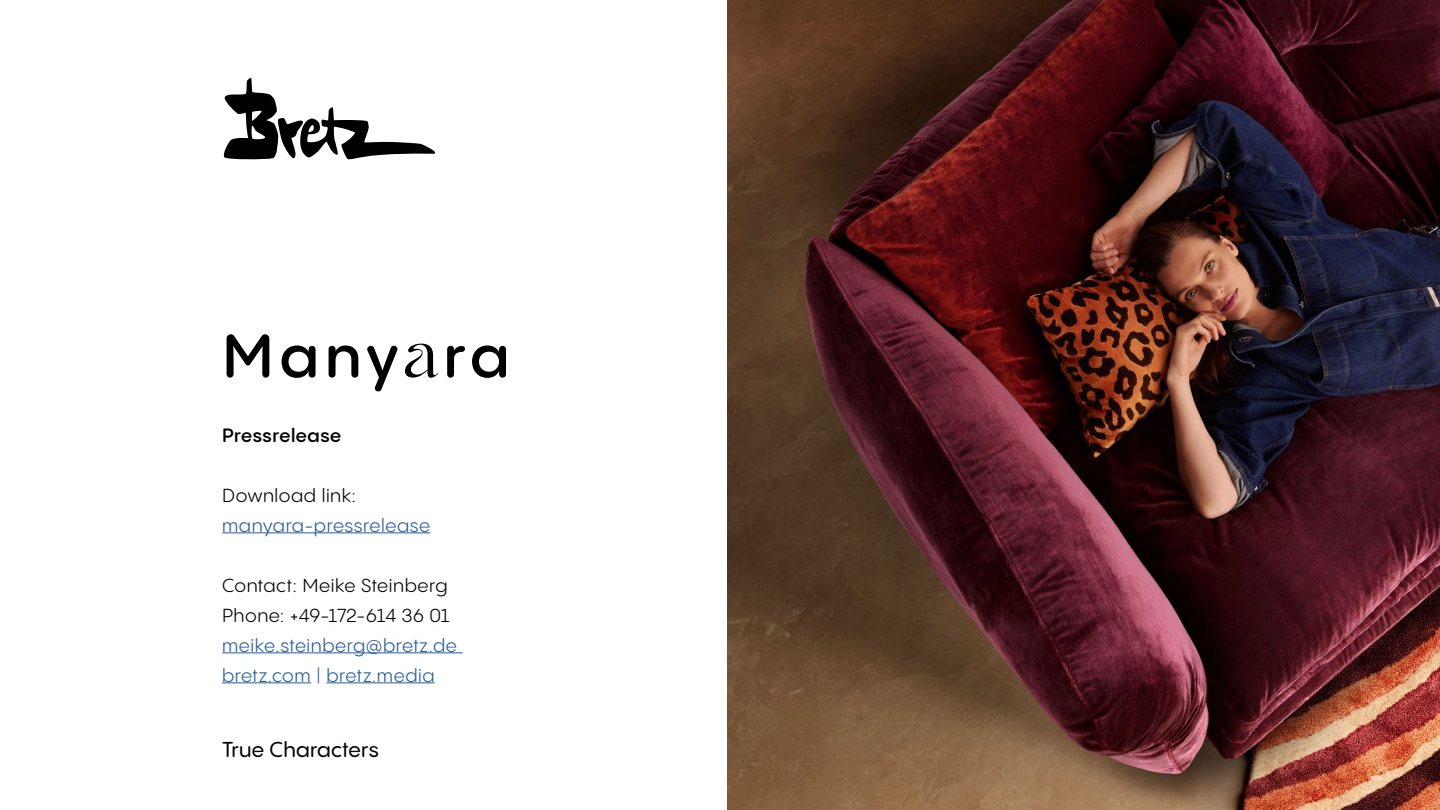
<style>
.page{position:relative;width:1440px;height:810px;background:#fff}
.page>*{position:absolute;margin:0;border:0;box-sizing:border-box;transform-origin:0 0}
.t1{font:600 60px "PP Pangram Sans Rounded";letter-spacing:.085em;color:#000}
.t2{font:500 21px "PP Pangram Sans Rounded";letter-spacing:.01em;color:#000}
.t3{font:18.75px/30px "PP Pangram Sans Rounded";letter-spacing:.025em;color:#275b9b}
.t4{font:18.75px/30px "PP Pangram Sans Rounded";letter-spacing:.025em;color:#000}
.t5{font:600 18.75px "PP Pangram Sans Rounded";letter-spacing:.025em;color:#000}
.s1{font-family:"Kaftan Serif";font-weight:400}
</style>
<div class="page">
<svg style="left:223px;top:78px;width:213px;height:82px"></svg>
<img style="left:728px;top:0;width:712px;height:810px">
<hr style="left:222px;top:533px;width:208px;height:1px;background:#275b9b">
<hr style="left:222px;top:653px;width:241px;height:1px;background:#275b9b">
<hr style="left:222px;top:683px;width:89px;height:1px;background:#275b9b">
<hr style="left:326px;top:683px;width:109px;height:1px;background:#275b9b">
<h1 class="t1" style="left:222px;top:316px;width:289px">Many<span class="s1">a</span>ra</h1>
<p class="t5" style="left:222px;top:422px;width:121px">Pressrelease</p>
<p class="t4" style="left:222px;top:480px;width:135px">Download link:</p>
<p class="t3" style="left:222px;top:510px;width:210px">manyara-pressrelease</p>
<p class="t4" style="left:222px;top:570px;width:229px">Contact: Meike Steinberg<br>Phone: +49-172-614 36 01</p>
<p class="t3" style="left:222px;top:630px;width:236px">meike.steinberg@bretz.de bretz.com | bretz.media</p>
<p class="t2" style="left:222px;top:736px;width:158px">True Characters</p>
</div>
